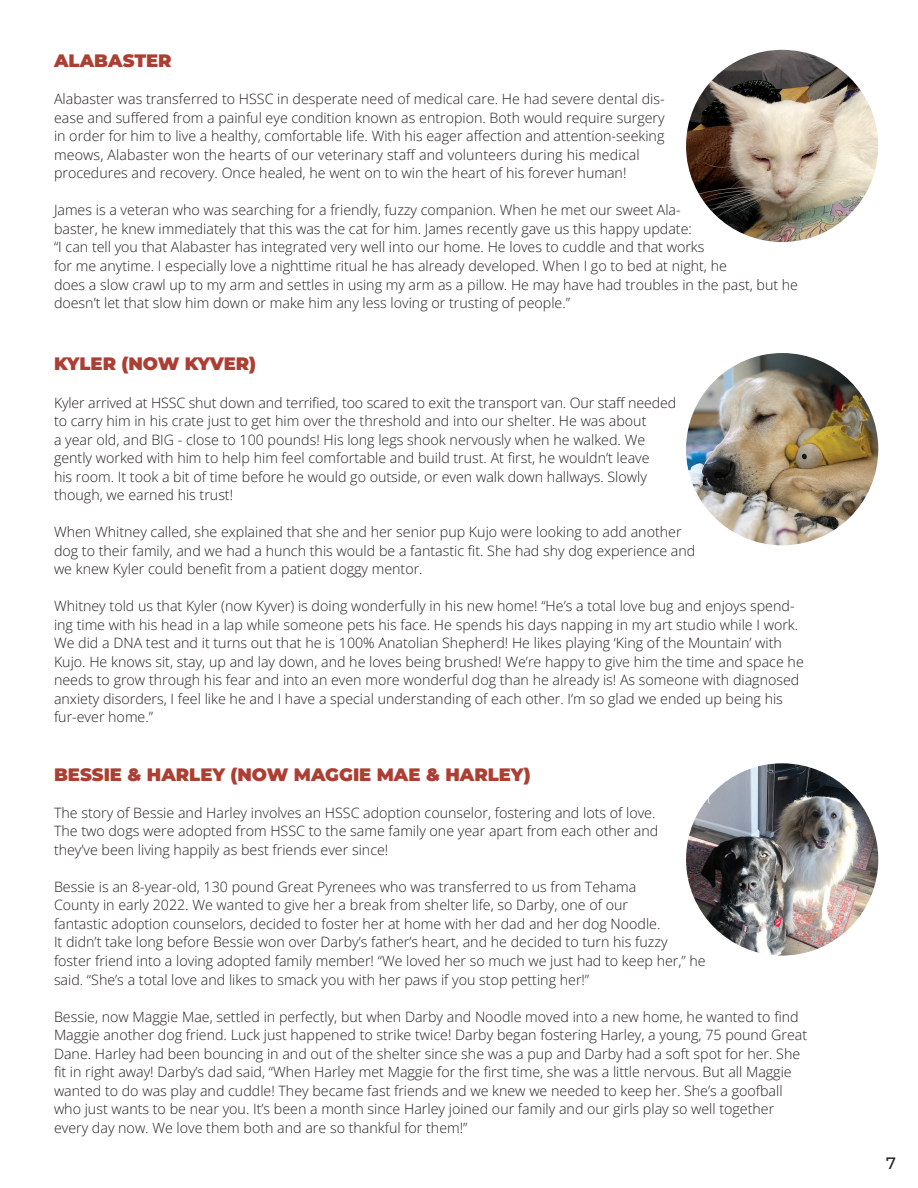
<style>
.page{position:relative;width:918px;height:1188px;background:#fff}
.page>*{position:absolute;margin:0;border:0;box-sizing:border-box;transform-origin:0 0}
.t1{font:900 18px "Montserrat";color:#ac3f34}
.t2{font:500 16.5px "Montserrat";color:#231f20}
.t3{font:300 14.25px/18.6px "Open Sans";color:#231f20}
</style>
<div class="page">
<img style="left:686px;top:50px;width:192px;height:192px;border-radius:96px">
<img style="left:686px;top:763px;width:192px;height:193px;border-radius:96px">
<img style="left:686px;top:353px;width:192px;height:192px;border-radius:96px">
<p class="t1" style="left:54px;top:49px;width:119px">ALABASTER</p>
<p class="t3" style="left:54px;top:89px;width:612px">Alabaster was transferred to HSSC in desperate need of medical care. He had severe dental dis&shy;ease and suffered from a painful eye condition known as entropion. Both would require surgery in order for him to live a healthy, comfortable life. With his eager affection and attention-seeking meows, Alabaster won the hearts of our veterinary staff and volunteers during his medical procedures and recovery. Once healed, he went on to win the heart of his forever human!</p>
<p class="t3" style="left:54px;top:201px;width:746px">James is a veteran who was searching for a friendly, fuzzy companion. When he met our sweet Ala-<br>baster, he knew immediately that this was the cat for him. James recently gave us this happy update:<br>“I can tell you that Alabaster has integrated very well into our home. He loves to cuddle and that works<br>for me anytime. I especially love a nighttime ritual he has already developed. When I go to bed at night, he<br>does a slow crawl up to my arm and settles in using my arm as a pillow. He may have had troubles in the past, but he doesn’t let that slow him down or make him any less loving or trusting of people.”</p>
<p class="t1" style="left:54px;top:352px;width:204px">KYLER (NOW KYVER)</p>
<p class="t3" style="left:54px;top:393px;width:624px">Kyler arrived at HSSC shut down and terrified, too scared to exit the transport van. Our staff needed to carry him in his crate just to get him over the threshold and into our shelter. He was about<br>a year old, and BIG - close to 100 pounds! His long legs shook nervously when he walked. We gently worked with him to help him feel comfortable and build trust. At first, he wouldn’t leave<br>his room. It took a bit of time before he would go outside, or even walk down hallways. Slowly though, we earned his trust!</p>
<p class="t3" style="left:54px;top:522px;width:643px">When Whitney called, she explained that she and her senior pup Kujo were looking to add another dog to their family, and we had a hunch this would be a fantastic fit. She had shy dog experience and we knew Kyler could benefit from a patient doggy mentor.</p>
<p class="t3" style="left:54px;top:597px;width:751px">Whitney told us that Kyler (now Kyver) is doing wonderfully in his new home! “He’s a total love bug and enjoys spend&shy;ing time with his head in a lap while someone pets his face. He spends his days napping in my art studio while I work.<br>We did a DNA test and it turns out that he is 100% Anatolian Shepherd! He likes playing ‘King of the Mountain’ with Kujo. He knows sit, stay, up and lay down, and he loves being brushed! We’re happy to give him the time and space he needs to grow through his fear and into an even more wonderful dog than he already is! As someone with diagnosed anxiety disorders, I feel like he and I have a special understanding of each other. I’m so glad we ended up being his fur-ever home.”</p>
<p class="t1" style="left:54px;top:762px;width:478px">BESSIE &amp; HARLEY (NOW MAGGIE MAE &amp; HARLEY)</p>
<p class="t3" style="left:54px;top:803px;width:606px">The story of Bessie and Harley involves an HSSC adoption counselor, fostering and lots of love.<br>The two dogs were adopted from HSSC to the same family one year apart from each other and they’ve been living happily as best friends ever since!</p>
<p class="t3" style="left:54px;top:877px;width:653px">Bessie is an 8-year-old, 130 pound Great Pyrenees who was transferred to us from Tehama<br>County in early 2022. We wanted to give her a break from shelter life, so Darby, one of our<br>fantastic adoption counselors, decided to foster her at home with her dad and her dog Noodle.<br>It didn’t take long before Bessie won over Darby’s father’s heart, and he decided to turn his fuzzy foster friend into a loving adopted family member! “We loved her so much we just had to keep her,” he said. “She’s a total love and likes to smack you with her paws if you stop petting her!”</p>
<p class="t3" style="left:54px;top:1007px;width:755px">Bessie, now Maggie Mae, settled in perfectly, but when Darby and Noodle moved into a new home, he wanted to find Maggie another dog friend. Luck just happened to strike twice! Darby began fostering Harley, a young, 75 pound Great Dane. Harley had been bouncing in and out of the shelter since she was a pup and Darby had a soft spot for her. She fit in right away! Darby’s dad said, “When Harley met Maggie for the first time, she was a little nervous. But all Maggie wanted to do was play and cuddle! They became fast friends and we knew we needed to keep her. She’s a goofball who just wants to be near you. It’s been a month since Harley joined our family and our girls play so well together every day now. We love them both and are so thankful for them!”</p>
<p class="t2" style="left:886px;top:1152px;width:11px">7</p>
</div>
